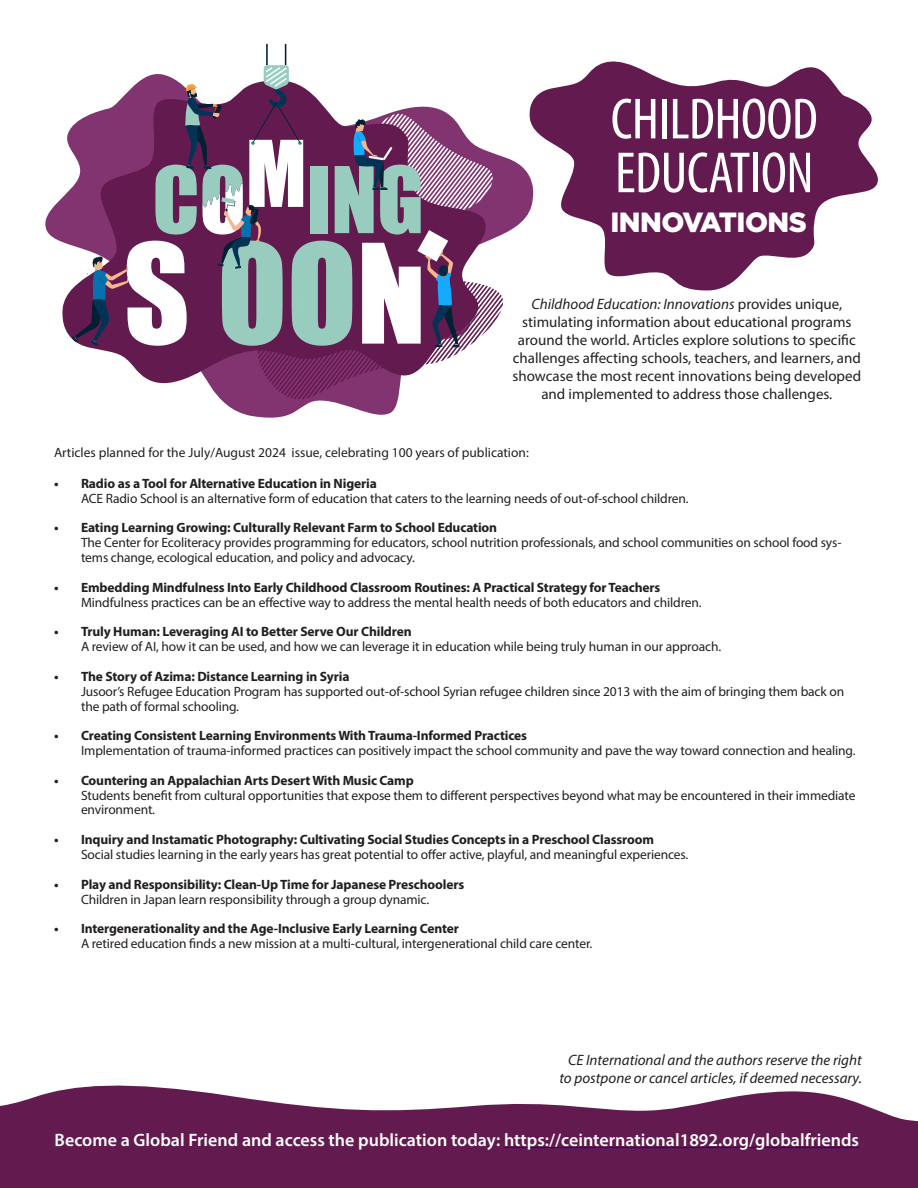
<style>
.page{position:relative;width:918px;height:1188px;background:#fff}
.page>*{position:absolute;margin:0;border:0;box-sizing:border-box;transform-origin:0 0}
.Cover_nameplate_-_orange{font:condensed 58.5px "Myriad Pro";letter-spacing:-.01em;color:#fff}
.Cover_nameplate_-_blue{font:900 27.75px "Gotham";letter-spacing:-.02em;color:#fff}
.t1{font:600 18px "Myriad Pro";color:#fff}
.t2{font:15px/18px "Myriad Pro";color:#231f20;text-align:center}
.t3{font:italic 15px/18px "Myriad Pro";color:#231f20;text-align:center}
.t4{font:13.5px/14.9px "Myriad Pro";letter-spacing:-.01em;color:#231f20}
.t5{font:700 13.5px/14.9px "Myriad Pro";letter-spacing:-.01em;color:#231f20}
.s1{font-style:italic}
.s2{font-weight:700}
.s3{font-weight:400}
</style>
<div class="page">
<svg style="left:45px;top:156px;width:482px;height:262px"></svg>
<svg style="left:59px;top:127px;width:13px;height:264px"></svg>
<svg style="left:72px;top:44px;width:431px;height:355px"></svg>
<svg style="left:527px;top:61px;width:351px;height:230px;fill:#631a4f"></svg>
<svg style="left:0;top:1085px;width:918px;height:103px;fill:#631a4f"></svg>
<hr style="left:504px;top:1147px;width:355px;height:1px;background:#00f">
<p class="Cover_nameplate_-_orange" style="left:611px;top:84px;width:209px">CHILDHOOD</p>
<p class="Cover_nameplate_-_orange" style="left:615px;top:137px;width:200px">EDUCATION</p>
<p class="Cover_nameplate_-_blue" style="left:610px;top:203px;width:198px">INNOVATIONS</p>
<p class="t2" style="left:513px;top:295px;width:350px"><span class="s1">Childhood Education: Innovations</span> provides unique, stimulating information about educational programs around the world. Articles explore solutions to specific challenges affecting schools, teachers, and learners, and showcase the most recent innovations being developed and implemented to address those challenges.</p>
<p class="t4" style="left:54px;top:445px;width:476px">Articles planned for the July/August 2024 issue, celebrating 100 years of publication:</p>
<p class="t4" style="left:81px;top:476px;width:609px;text-indent:-27px"><span class="s2">• Radio as a Tool for Alternative Education in Nigeria<br></span>ACE Radio School is an alternative form of education that caters to the learning needs of out-of-school children.</p>
<p class="t4" style="left:81px;top:520px;width:762px;text-indent:-27px"><span class="s2">• Eating Learning Growing: Culturally Relevant Farm to School Education<br></span>The Center for Ecoliteracy provides programming for educators, school nutrition professionals, and school communities on school food sys&shy;tems change, ecological education, and policy and advocacy.</p>
<p class="t4" style="left:81px;top:580px;width:622px;text-indent:-27px"><span class="s2">• Embedding Mindfulness Into Early Childhood Classroom Routines: A Practical Strategy for Teachers<br></span>Mindfulness practices can be an effective way to address the mental health needs of both educators and children.</p>
<p class="t4" style="left:81px;top:624px;width:642px;text-indent:-27px"><span class="s2">• Truly Human: Leveraging AI to Better Serve Our Children<br></span>A review of AI, how it can be used, and how we can leverage it in education while being truly human in our approach.</p>
<p class="t4" style="left:81px;top:669px;width:765px;text-indent:-27px"><span class="s2">• The Story of Azima: Distance Learning in Syria<br></span>Jusoor’s Refugee Education Program has supported out-of-school Syrian refugee children since 2013 with the aim of bringing them back on the path of formal schooling.</p>
<p class="t4" style="left:81px;top:728px;width:776px;text-indent:-27px"><span class="s2">• Creating Consistent Learning Environments With Trauma-Informed Practices<br></span>Implementation of trauma-informed practices can positively impact the school community and pave the way toward connection and healing.</p>
<p class="t4" style="left:81px;top:773px;width:776px;text-indent:-27px"><span class="s2">• Countering an Appalachian Arts Desert With Music Camp<br></span>Students benefit from cultural opportunities that expose them to different perspectives beyond what may be encountered in their immediate environment.</p>
<p class="t4" style="left:81px;top:832px;width:609px;text-indent:-27px"><span class="s2">• Inquiry and Instamatic Photography: Cultivating Social Studies Concepts in a Preschool Classroom<br></span>Social studies learning in the early years has great potential to offer active, playful, and meaningful experiences.</p>
<p class="t5" style="left:81px;top:876px;width:385px;text-indent:-27px">• Play and Responsibility: Clean-Up Time for Japanese Preschoolers<br><span class="s3">Children in Japan learn responsibility through a group dynamic.</span></p>
<p class="t4" style="left:81px;top:921px;width:513px;text-indent:-27px"><span class="s2">• Intergenerationality and the Age-Inclusive Early Learning Center<br></span>A retired education finds a new mission at a multi-cultural, intergenerational child care center.</p>
<p class="t3" style="left:559px;top:1051px;width:304px">CE International and the authors reserve the right to postpone or cancel articles, if deemed necessary.</p>
<p class="t1" style="left:55px;top:1128px;width:806px">Become a Global Friend and access the publication today: https://ceinternational1892.org/globalfriends</p>
</div>
